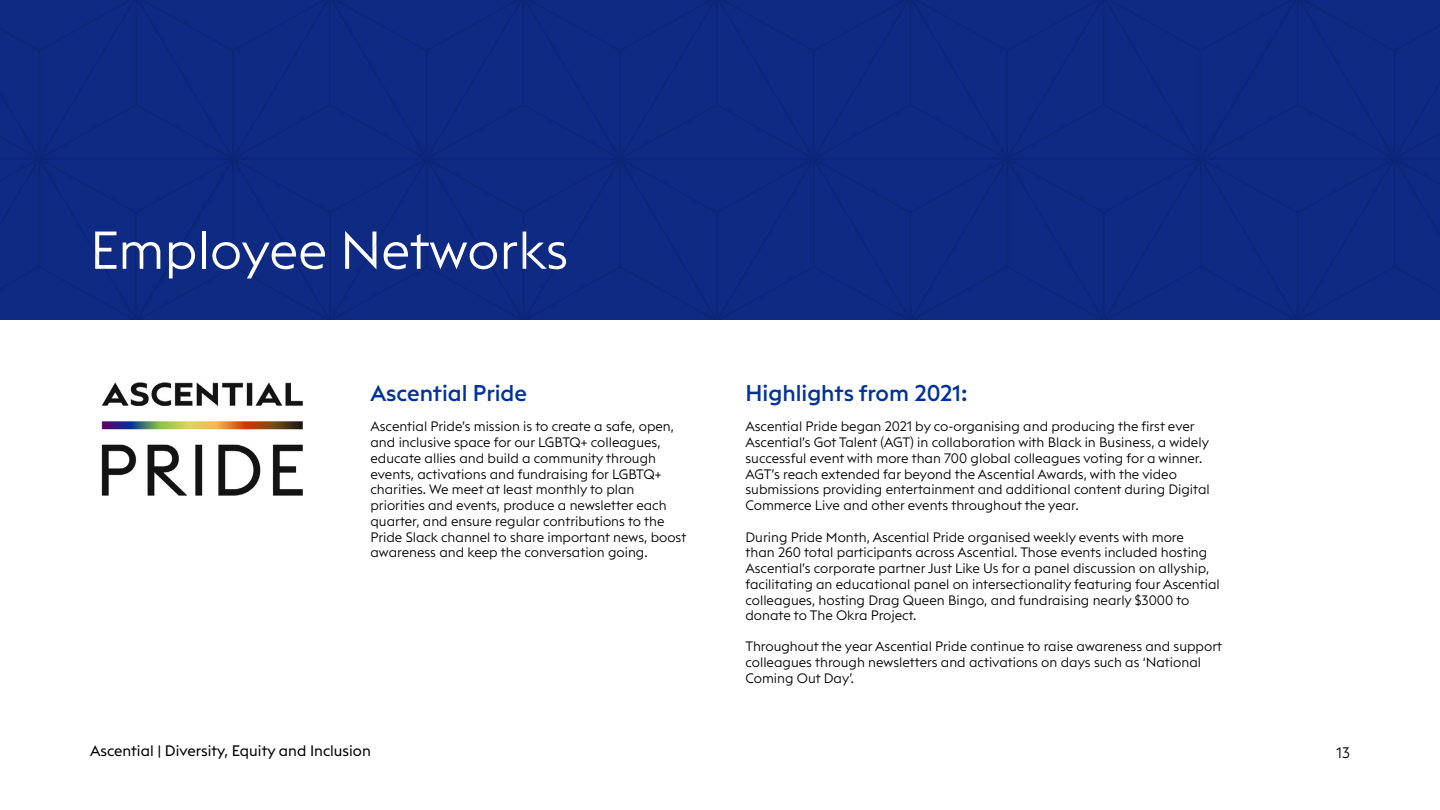
<style>
.page{position:relative;width:1440px;height:810px;background:#fff}
.page>*{position:absolute;margin:0;border:0;box-sizing:border-box;transform-origin:0 0}
.t1{font:300 52.5px "Euclid Triangle";color:#fff}
.t2{font:500 22.5px "Euclid Triangle";color:#039}
.t3{font:15px "Euclid Triangle";color:#000}
.t4{font:300 15px "Euclid Triangle";color:#000}
.t5{font:300 13.5px/15.8px "Euclid Triangle";color:#000}
</style>
<div class="page">
<div style="left:0;top:0;width:1440px;height:319px;background:#0f2a82"></div>
<img style="left:101px;top:382px;width:202px;height:114px">
<h1 class="t1" style="left:90px;top:217px;width:480px">Employee Networks</h1>
<h2 class="t2" style="left:370px;top:378px;width:158px">Ascential Pride</h2>
<p class="t5" style="left:370px;top:418px;width:317px">Ascential Pride’s mission is to create a safe, open, and inclusive space for our LGBTQ+ colleagues, educate allies and build a community through events, activations and fundraising for LGBTQ+ charities. We meet at least monthly to plan priorities and events, produce a newsletter each quarter, and ensure regular contributions to the Pride Slack channel to share important news, boost awareness and keep the conversation going.</p>
<h2 class="t2" style="left:746px;top:378px;width:224px">Highlights from 2021:</h2>
<p class="t5" style="left:746px;top:418px;width:466px">Ascential Pride began 2021 by co-organising and producing the first ever Ascential’s Got Talent (AGT) in collaboration with Black in Business, a widely successful event with more than 700 global colleagues voting for a winner.<br>AGT’s reach extended far beyond the Ascential Awards, with the video submissions providing entertainment and additional content during Digital Commerce Live and other events throughout the year.</p>
<p class="t5" style="left:746px;top:529px;width:476px">During Pride Month, Ascential Pride organised weekly events with more<br>than 260 total participants across Ascential. Those events included hosting Ascential’s corporate partner Just Like Us for a panel discussion on allyship, facilitating an educational panel on intersectionality featuring four Ascential colleagues, hosting Drag Queen Bingo, and fundraising nearly $3000 to donate to The Okra Project.</p>
<p class="t5" style="left:746px;top:638px;width:478px">Throughout the year Ascential Pride continue to raise awareness and support colleagues through newsletters and activations on days such as ‘National<br>Coming Out Day’.</p>
<p class="t3" style="left:90px;top:741px;width:282px">Ascential | Diversity, Equity and Inclusion</p>
<p class="t4" style="left:1337px;top:743px;width:15px">13</p>
</div>
